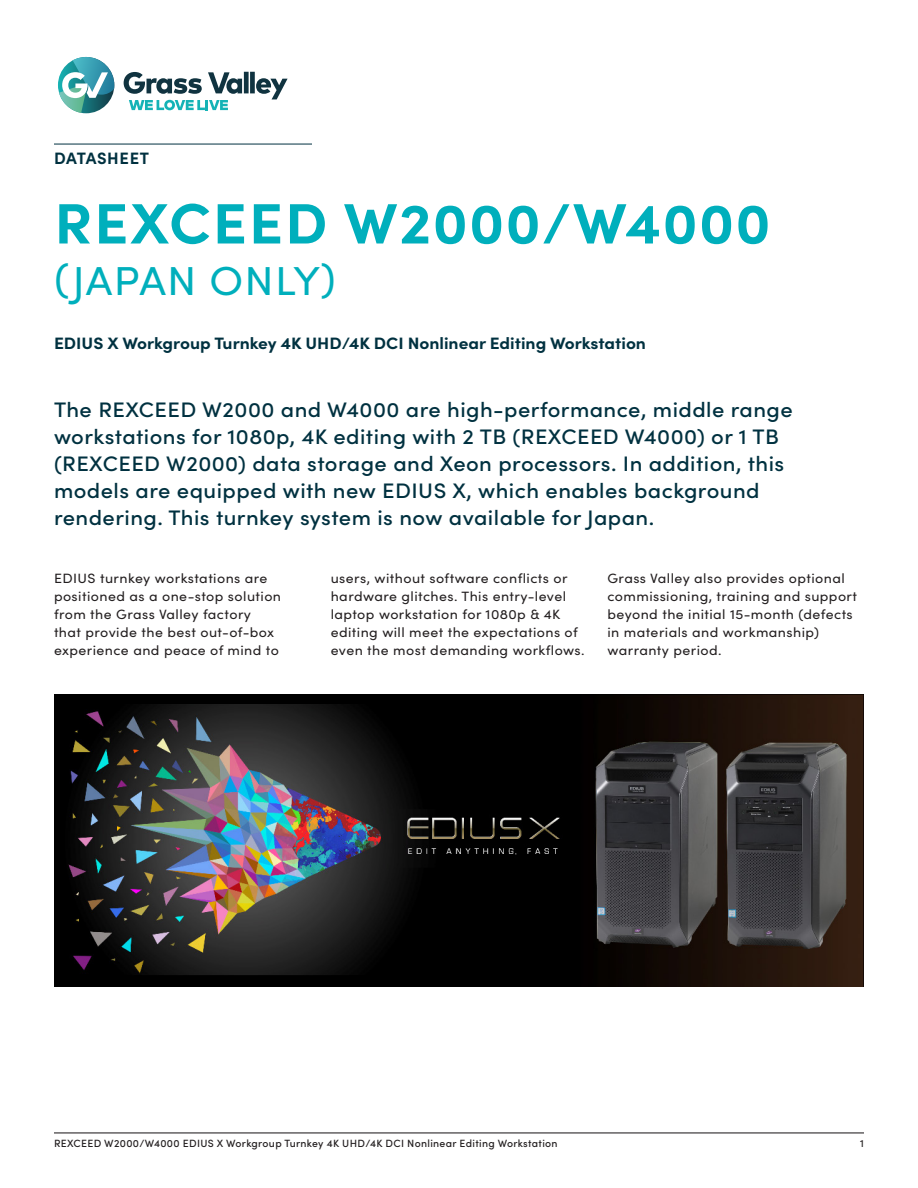
<style>
.page{position:relative;width:918px;height:1188px;background:#fff}
.page>*{position:absolute;margin:0;border:0;box-sizing:border-box;transform-origin:0 0}
._01_Datasheet_Produc{font:700 57px "Sofia Pro";letter-spacing:.02em;color:#00afbc;scale:1.05 1}
._01_Datasheet_Produc-2{font:40.5px "Sofia Pro";letter-spacing:.03em;color:#00afbc;scale:1.05 1}
._02_Introduction_14{font:500 21px/27px "Sofia Pro";letter-spacing:.02em;color:#003140;scale:1.05 1}
._01_Title_Cover_34_3{font:700 16.5px "Sofia Pro";color:#003140;scale:1.05 1}
._00_Doc_Type_w_rule{font:700 16.5px "Sofia Pro";letter-spacing:.035em;color:#003140}
._01_Body_copy_9_12pt{font:13.5px/18px "Sofia Pro";letter-spacing:.03em;color:#231f20;scale:1.05 1}
.t1{font:500 10.5px "Sofia Pro";letter-spacing:.03em;color:#231f20}
</style>
<div class="page">
<hr style="left:54px;top:1132px;width:810px;height:1px;background:#231f20">
<svg style="left:124px;top:72px;width:164px;height:38px"></svg>
<svg style="left:59px;top:57px;width:55px;height:56px"></svg>
<hr style="left:54px;top:144px;width:258px;height:1px;background:#003140">
<img style="left:54px;top:694px;width:809px;height:293px">
<p class="_00_Doc_Type_w_rule" style="left:54px;top:145px;width:96px">DATASHEET</p>
<p class="_01_Datasheet_Produc" style="left:54px;top:180px;width:684px">REXCEED W2000/W4000</p>
<p class="_01_Datasheet_Produc-2" style="left:54px;top:251px;width:270px">(JAPAN ONLY)</p>
<p class="_01_Title_Cover_34_3" style="left:54px;top:330px;width:565px">EDIUS X Workgroup Turnkey 4K UHD/4K DCI Nonlinear Editing Workstation</p>
<p class="_02_Introduction_14" style="left:54px;top:395px;width:705px">The REXCEED W2000 and W4000 are high-performance, middle range workstations for 1080p, 4K editing with 2 TB (REXCEED W4000) or 1 TB (REXCEED W2000) data storage and Xeon processors. In addition, this models are equipped with new EDIUS X, which enables background rendering. This turnkey system is now available for Japan.</p>
<p class="_01_Body_copy_9_12pt" style="left:54px;top:568px;width:218px">EDIUS turnkey workstations are positioned as a one-stop solution from the Grass Valley factory that provide the best out-of-box experience and peace of mind to</p>
<p class="_01_Body_copy_9_12pt" style="left:331px;top:568px;width:243px">users, without software conflicts or hardware glitches. This entry-level laptop workstation for 1080p &amp; 4K editing will meet the expectations of even the most demanding workflows.</p>
<p class="_01_Body_copy_9_12pt" style="left:608px;top:568px;width:239px">Grass Valley also provides optional commissioning, training and support beyond the initial 15-month (defects in materials and workmanship) warranty period.</p>
<p class="t1" style="left:54px;top:1136px;width:505px">REXCEED W2000/W4000 EDIUS X Workgroup Turnkey 4K UHD/4K DCI Nonlinear Editing Workstation</p>
<p class="t1" style="left:860px;top:1136px;width:5px">1</p>
</div>
